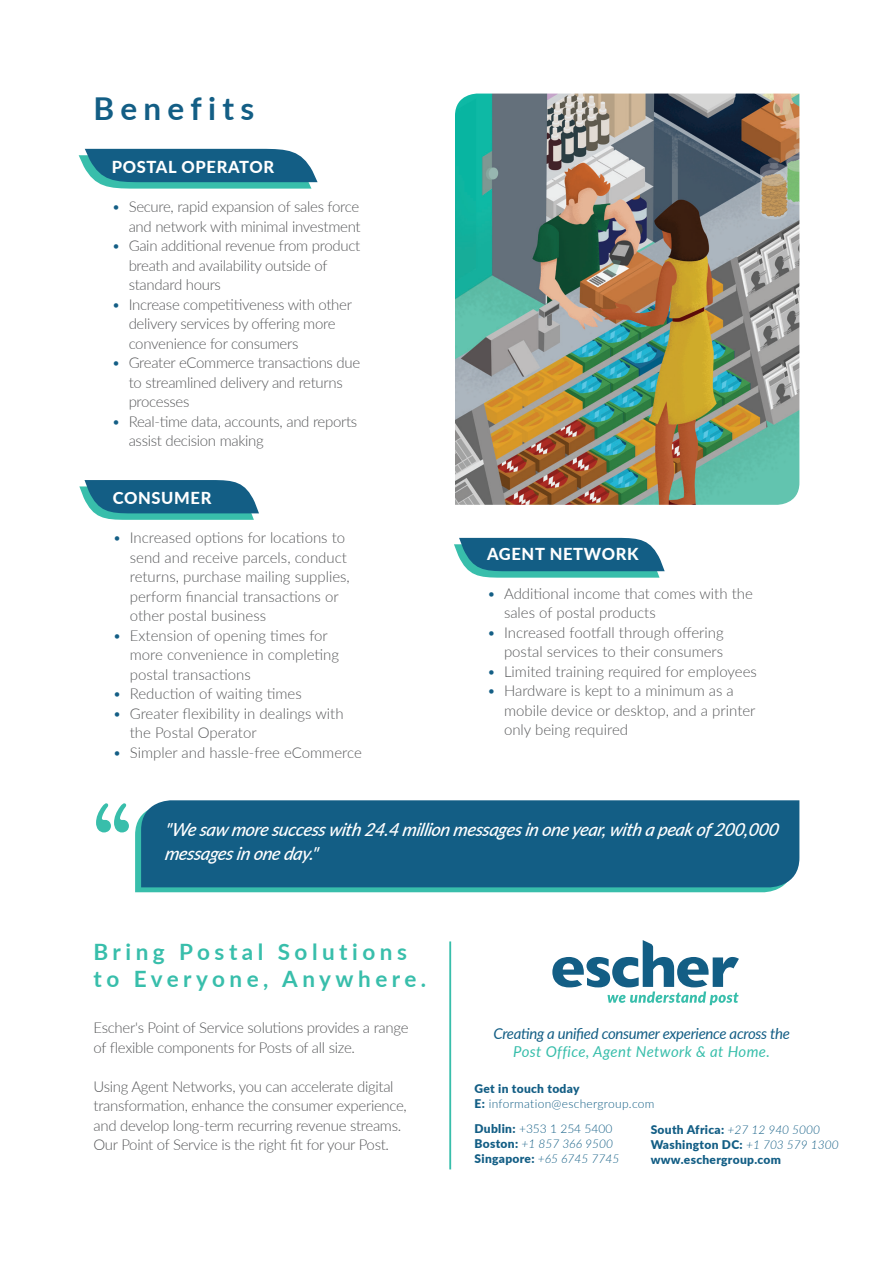
<style>
.page{position:relative;width:893px;height:1263px;background:#fff}
.page>*{position:absolute;margin:0;border:0;box-sizing:border-box;transform-origin:0 0}
.t1{font:700 31.5px "Lato";letter-spacing:.2em;color:#135e85}
.t2{font:700 22.5px/27px "Lato";letter-spacing:.2em;color:#38beab}
.t3{font:italic 500 18px/24px "Lato";color:#fff}
.t4{font:800 16.5px "Lato";letter-spacing:.04em;color:#fff}
.t5{font:300 15px/19.5px "Lato";letter-spacing:-.02em;color:#58595b}
.t6{font:300 15px/19.5px "Lato";color:#58595b}
.t7{font:italic 15px "Lato";letter-spacing:-.02em;color:#135e85}
.t8{font:italic 15px "Lato";letter-spacing:.025em;color:#38beab}
.t9{font:900 12px/15px "Lato";letter-spacing:.025em;color:#135e85}
.t10{font:300 12px/15px "Lato";letter-spacing:.025em;color:#135e85}
.s1{color:#135e85}
.s2{font-weight:900}
.s3{font-weight:300;font-style:italic}
.s4{font-weight:300}
</style>
<div class="page">
<svg style="left:135px;top:816px;width:646px;height:76px;background:#39b8a9"></svg>
<svg style="left:79px;top:480px;width:180px;height:40px;background:#327f98"></svg>
<svg style="left:79px;top:149px;width:239px;height:40px;background:#307e97"></svg>
<div style="left:141px;top:800px;width:658px;height:87px;background:#135e85"></div>
<svg style="left:96px;top:803px;width:33px;height:29px"></svg>
<img style="left:455px;top:94px;width:344px;height:411px">
<hr style="left:449px;top:941px;width:2px;height:228px;background:#38beab">
<svg style="left:552px;top:940px;width:187px;height:65px"></svg>
<svg style="left:454px;top:538px;width:211px;height:40px;background:#2f7d96"></svg>
<h1 class="t1" style="left:94px;top:86px;width:162px">Benefits</h1>
<p class="t4" style="left:112px;top:155px;width:164px">POSTAL OPERATOR</p>
<p class="t5" style="left:112px;top:196px;width:250px;text-align:right"><span class="s1">•</span> Secure, rapid expansion of sales force and network with minimal investment</p>
<p class="t5" style="left:129px;top:235px;width:233px;text-indent:-17px"><span class="s1">•</span> Gain additional revenue from product breath and availability outside of standard hours</p>
<p class="t5" style="left:129px;top:294px;width:225px;text-indent:-17px"><span class="s1">•</span> Increase competitiveness with other delivery services by offering more convenience for consumers</p>
<p class="t5" style="left:129px;top:352px;width:233px;text-indent:-17px"><span class="s1">•</span> Greater eCommerce transactions due to streamlined delivery and returns processes</p>
<p class="t5" style="left:129px;top:411px;width:230px;text-indent:-17px"><span class="s1">•</span> Real-time data, accounts, and reports assist decision making</p>
<p class="t4" style="left:113px;top:486px;width:100px">CONSUMER</p>
<p class="t6" style="left:130px;top:528px;width:222px;text-indent:-17px"><span class="s1">•</span> Increased options for locations to send and receive parcels, conduct returns, purchase mailing supplies, perform financial transactions or other postal business</p>
<p class="t6" style="left:130px;top:625px;width:211px;text-indent:-17px"><span class="s1">•</span> Extension of opening times for more convenience in completing postal transactions</p>
<p class="t6" style="left:113px;top:684px;width:190px"><span class="s1">•</span> Reduction of waiting times</p>
<p class="t6" style="left:130px;top:703px;width:215px;text-indent:-17px"><span class="s1">•</span> Greater flexibility in dealings with the Postal Operator</p>
<p class="t6" style="left:113px;top:742px;width:250px"><span class="s1">•</span> Simpler and hassle-free eCommerce</p>
<p class="t4" style="left:487px;top:542px;width:153px">AGENT NETWORK</p>
<p class="t6" style="left:504px;top:583px;width:250px;text-indent:-17px"><span class="s1">•</span> Additional income that comes with the sales of postal products</p>
<p class="t6" style="left:487px;top:622px;width:238px;text-align:right"><span class="s1">•</span> Increased footfall through offering postal services to their consumers</p>
<p class="t6" style="left:487px;top:661px;width:271px"><span class="s1">•</span> Limited training required for employees</p>
<p class="t6" style="left:504px;top:681px;width:253px;text-indent:-17px"><span class="s1">•</span> Hardware is kept to a minimum as a mobile device or desktop, and a printer only being required</p>
<p class="t3" style="left:164px;top:817px;width:620px">"Wesaw moresuccesswith24.4 millionmessagesinoneyear,withapeakof200,000 messagesinoneday."</p>
<h2 class="t2" style="left:94px;top:937px;width:334px">Bring Postal Solutions to Everyone, Anywhere.</h2>
<p class="t5" style="left:94px;top:1018px;width:316px">Escher's Point of Service solutions provides a range of flexible components for Posts of all size.</p>
<p class="t5" style="left:94px;top:1076px;width:315px">Using Agent Networks, you can accelerate digital transformation, enhance the consumer experience, and develop long-term recurring revenue streams.<br>Our Point of Service is the right fit for your Post.</p>
<p class="t7" style="left:493px;top:1023px;width:298px">Creating a unified consumer experience across the</p>
<p class="t8" style="left:513px;top:1041px;width:258px">Post Office, Agent Network &amp; at Home.</p>
<p class="t10" style="left:475px;top:1081px;width:181px"><span class="s2">Get in touch today<br>E:</span> information@eschergroup.com</p>
<p class="t9" style="left:651px;top:1121px;width:189px">South Africa: <span class="s3">+27 12 940 5000<br></span>Washington DC: <span class="s3">+1 703 579 1300 </span>www.eschergroup.com</p>
<p class="t9" style="left:475px;top:1121px;width:146px">Dublin: <span class="s4">+353 1 254 5400<br></span>Boston: <span class="s3">+1 857 366 9500<br></span>Singapore: <span class="s3">+65 6745 7745</span></p>
</div>
